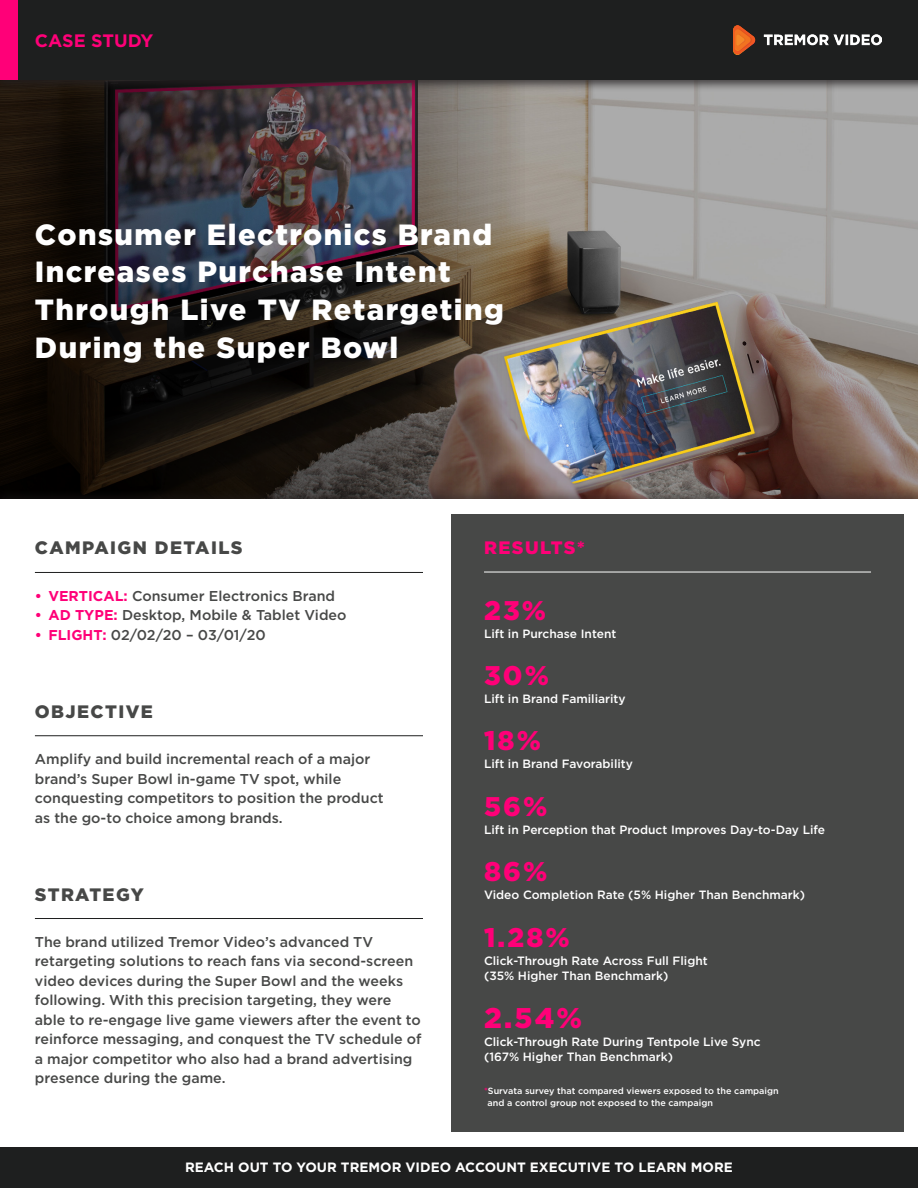
<style>
.page{position:relative;width:918px;height:1188px;background:#fff}
.page>*{position:absolute;margin:0;border:0;box-sizing:border-box;transform-origin:0 0}
.t1{font:900 29.25px/37.8px "Gotham";letter-spacing:.05em;color:#fff}
.t2{font:900 28.5px "Gotham";color:#ff0078}
.t3{font:900 27px "Gotham";letter-spacing:.08em;color:#ff0078}
.t4{font:900 18px "Gotham";letter-spacing:.08em;color:#474847}
.t5{font:700 18px "Gotham";color:#ff0078}
.t6{font:900 18px "Gotham";letter-spacing:.08em;color:#ff0078}
.t7{font:500 14.25px/19.5px "Gotham";color:#474847}
.t8{font:700 13.5px "Gotham";color:#fff}
.t9{font:500 12px "Gotham";color:#fff}
.t10{font:500 9px "Gotham";color:#fff}
.s1{font-weight:700;color:#ff0078}
.s2{color:#ff0078}
</style>
<div class="page">
<img style="left:0;top:92px;width:918px;height:396px">
<div style="left:0;top:1147px;width:918px;height:41px;background:#1e1f1f"></div>
<div style="left:0;top:0;width:918px;height:92px;background:#231f20;opacity:.75"></div>
<div style="left:0;top:0;width:918px;height:80px;background:#1e1f1f"></div>
<div style="left:0;top:0;width:17px;height:80px;background:#ff0078"></div>
<img style="left:734px;top:26px;width:148px;height:28px">
<div style="left:0;top:488px;width:918px;height:664px;background:#231f20;opacity:.42"></div>
<div style="left:0;top:500px;width:918px;height:647px;background:#fff"></div>
<div style="left:451px;top:514px;width:453px;height:618px;background:#474847"></div>
<hr style="left:484px;top:572px;width:387px;height:1px;background:#fff">
<hr style="left:35px;top:572px;width:388px;height:1px;background:#1e1f1f">
<hr style="left:35px;top:735px;width:388px;height:1px;background:#1e1f1f">
<hr style="left:35px;top:918px;width:388px;height:1px;background:#1e1f1f">
<p class="t5" style="left:35px;top:29px;width:120px">CASE STUDY</p>
<p class="t1" style="left:35px;top:215px;width:459px">Consumer Electronics Brand<br>Increases Purchase Intent</p>
<p class="t1" style="left:35px;top:291px;width:470px">Through Live TV Retargeting</p>
<p class="t1" style="left:35px;top:329px;width:365px">During the Super Bowl</p>
<p class="t4" style="left:35px;top:535px;width:209px">CAMPAIGN DETAILS</p>
<p class="t7" style="left:35px;top:586px;width:302px"><span class="s1">• VERTICAL:</span> Consumer Electronics Brand</p>
<p class="t7" style="left:35px;top:605px;width:313px"><span class="s1">• AD TYPE:</span> Desktop, Mobile &amp; Tablet Video</p>
<p class="t7" style="left:35px;top:625px;width:232px"><span class="s1">• FLIGHT:</span> 02/02/20 – 03/01/20</p>
<p class="t4" style="left:35px;top:699px;width:120px">OBJECTIVE</p>
<p class="t7" style="left:35px;top:749px;width:350px">Amplify and build incremental reach of a major brand’s Super Bowl in-game TV spot, while conquesting competitors to position the product</p>
<p class="t7" style="left:35px;top:808px;width:249px">as the go-to choice among brands.</p>
<p class="t4" style="left:35px;top:882px;width:110px">STRATEGY</p>
<p class="t7" style="left:35px;top:932px;width:388px">The brand utilized Tremor Video’s advanced TV retargeting solutions to reach fans via second-screen video devices during the Super Bowl and the weeks following. With this precision targeting, they were able to re-engage live game viewers after the event to reinforce messaging, and conquest the TV schedule of a major competitor who also had a brand advertising presence during the game.</p>
<p class="t6" style="left:484px;top:535px;width:102px">RESULTS*</p>
<p class="t3" style="left:484px;top:592px;width:64px">23%</p>
<p class="t9" style="left:484px;top:626px;width:134px">Lift in Purchase Intent</p>
<p class="t3" style="left:484px;top:657px;width:67px">30%</p>
<p class="t9" style="left:484px;top:691px;width:143px">Lift in Brand Familiarity</p>
<p class="t3" style="left:484px;top:722px;width:58px">18%</p>
<p class="t9" style="left:484px;top:756px;width:151px">Lift in Brand Favorability</p>
<p class="t3" style="left:484px;top:788px;width:65px">56%</p>
<p class="t9" style="left:484px;top:822px;width:343px">Lift in Perception that Product Improves Day-to-Day Life</p>
<p class="t3" style="left:484px;top:853px;width:65px">86%</p>
<p class="t9" style="left:484px;top:887px;width:323px">Video Completion Rate (5% Higher Than Benchmark)</p>
<p class="t3" style="left:484px;top:918px;width:87px">1.28%</p>
<p class="t9" style="left:484px;top:952px;width:225px">Click-Through Rate Across Full Flight</p>
<p class="t9" style="left:484px;top:967px;width:186px">(35% Higher Than Benchmark)</p>
<p class="t2" style="left:484px;top:998px;width:100px">2.54%</p>
<p class="t9" style="left:484px;top:1034px;width:278px">Click-Through Rate During Tentpole Live Sync</p>
<p class="t9" style="left:484px;top:1049px;width:191px">(167% Higher Than Benchmark)</p>
<p class="t10" style="left:484px;top:1085px;width:296px"><span class="s2">*</span>Survata survey that compared viewers exposed to the campaign</p>
<p class="t10" style="left:488px;top:1097px;width:227px">and a control group not exposed to the campaign</p>
<p class="t8" style="left:185px;top:1159px;width:549px">REACH OUT TO YOUR TREMOR VIDEO ACCOUNT EXECUTIVE TO LEARN MORE</p>
</div>
